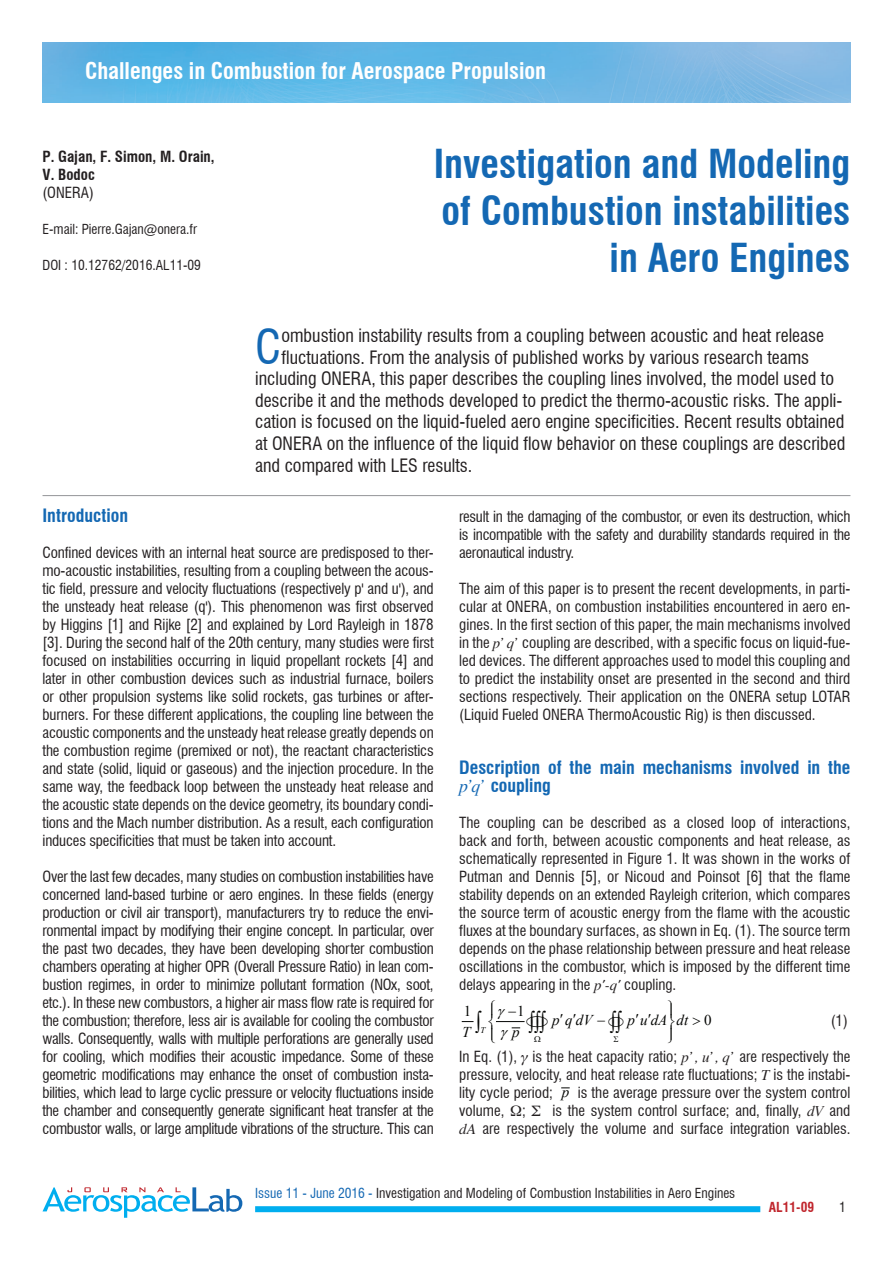
<style>
.page{position:relative;width:893px;height:1263px;background:#fff}
.page>*{position:absolute;margin:0;border:0;box-sizing:border-box;transform-origin:0 0}
.t1{font:condensed 46.8px "Swiss 721 BT";color:#1468b3}
.t2{font:700 condensed 39px/46.8px "Swiss 721 BT";color:#1468b3;text-align:right}
.t3{font:700 condensed 22.5px "Swiss 721 BT";color:#fff}
.t4{font:22.5px "Symbol";color:#040503}
.t5{font:condensed 18px "Swiss 721 BT";color:#231f20}
.t6{font:700 condensed 18px/18px "Swiss 721 BT";color:#1468b3}
.t7{font:condensed 15px/18px "Swiss 721 BT";color:#231f20;text-align:justify}
.t8{font:700 condensed 15px/18px "Swiss 721 BT";color:#231f20}
.t9{font:italic 15px "Times New Roman";letter-spacing:.11em;color:#040503}
.t10{font:15px "Times New Roman";color:#040503}
.t11{font:condensed 13.5px "Swiss 721 BT";color:#231f20}
.t12{font:700 condensed 13.5px "Swiss 721 BT";color:#c0262d}
.t13{font:italic 8.7px "Times New Roman";color:#040503}
.s1{font-family:"Times";font-style:italic;font-stretch:normal}
.s2{font-family:"Times";font-weight:400;font-style:italic;font-stretch:normal}
.s3{font-family:"Times New Roman";font-style:italic;font-stretch:normal;color:#040503}
.s4{color:#1468b3}
</style>
<div class="page">
<svg style="left:43px;top:1187px;width:199px;height:31px"></svg>
<div style="left:255px;top:1206px;width:505px;height:6px;background:#00aeef"></div>
<img style="left:43px;top:43px;width:807px;height:59px">
<hr style="left:43px;top:495px;width:807px;height:1px;background:#939598">
<svg style="left:496px;top:1021px;width:29px;height:8px"></svg>
<svg style="left:462px;top:1021px;width:12px;height:2px"></svg>
<h3 class="t3" style="left:85px;top:57px;width:463px">Challenges in Combustion for Aerospace Propulsion</h3>
<p class="t8" style="left:43px;top:148px;width:174px">P. Gajan, F. Simon, M. Orain,<br>V. Bodoc</p>
<p class="t7" style="left:43px;top:184px;width:53px">(ONERA)</p>
<p class="t11" style="left:43px;top:221px;width:156px">E-mail: Pierre.Gajan@onera.fr</p>
<p class="t11" style="left:43px;top:257px;width:160px">DOI : 10.12762/2016.AL11-09</p>
<h2 class="t2" style="left:434px;top:141px;width:418px">Investigation and Modeling of Combustion instabilities in Aero Engines</h2>
<h1 class="t1" style="left:255px;top:319px;width:28px">C</h1>
<p class="t5" style="left:282px;top:325px;width:544px">ombustion instability results from a coupling between acoustic and heat release</p>
<p class="t5" style="left:282px;top:346px;width:529px">fluctuations. From the analysis of published works by various research teams</p>
<p class="t5" style="left:255px;top:368px;width:580px">including ONERA, this paper describes the coupling lines involved, the model used to</p>
<p class="t5" style="left:255px;top:389px;width:589px">describe it and the methods developed to predict the thermo-acoustic risks. The appli-</p>
<p class="t5" style="left:255px;top:411px;width:591px">cation is focused on the liquid-fueled aero engine specificities. Recent results obtained</p>
<p class="t5" style="left:255px;top:433px;width:592px">at ONERA on the influence of the liquid flow behavior on these couplings are described</p>
<p class="t5" style="left:255px;top:454px;width:219px">and compared with LES results.</p>
<p class="t6" style="left:43px;top:506px;width:87px">Introduction</p>
<p class="t7" style="left:43px;top:544px;width:393px">Confined devices with an internal heat source are predisposed to ther&shy;mo-acoustic instabilities, resulting from a coupling between the acous&shy;tic field, pressure and velocity fluctuations (respectively p' and u'), and the unsteady heat release (q'). This phenomenon was first observed by Higgins [1] and Rijke [2] and explained by Lord Rayleigh in 1878 [3]. During the second half of the 20th century, many studies were first focused on instabilities occurring in liquid propellant rockets [4] and later in other combustion devices such as industrial furnace, boilers or other propulsion systems like solid rockets, gas turbines or after&shy;burners. For these different applications, the coupling line between the acoustic components and the unsteady heat release greatly depends on the combustion regime (premixed or not), the reactant characteristics and state (solid, liquid or gaseous) and the injection procedure. In the same way, the feedback loop between the unsteady heat release and the acoustic state depends on the device geometry, its boundary condi&shy;tions and the Mach number distribution. As a result, each configuration induces specificities that must be taken into account.</p>
<p class="t7" style="left:43px;top:868px;width:393px">Over the last few decades, many studies on combustion instabilities have concerned land-based turbine or aero engines. In these fields (energy production or civil air transport), manufacturers try to reduce the envi&shy;ronmental impact by modifying their engine concept. In particular, over the past two decades, they have been developing shorter combustion chambers operating at higher OPR (Overall Pressure Ratio) in lean com&shy;bustion regimes, in order to minimize pollutant formation (NOx, soot, etc.). In these new combustors, a higher air mass flow rate is required for the combustion; therefore, less air is available for cooling the combustor walls. Consequently, walls with multiple perforations are generally used for cooling, which modifies their acoustic impedance. Some of these geometric modifications may enhance the onset of combustion insta&shy;bilities, which lead to large cyclic pressure or velocity fluctuations inside the chamber and consequently generate significant heat transfer at the combustor walls, or large amplitude vibrations of the structure. This can</p>
<p class="t7" style="left:459px;top:508px;width:393px">result in the damaging of the combustor, or even its destruction, which is incompatible with the safety and durability standards required in the aeronautical industry.</p>
<p class="t7" style="left:459px;top:580px;width:393px">The aim of this paper is to present the recent developments, in parti&shy;cular at ONERA, on combustion instabilities encountered in aero en&shy;gines. In the first section of this paper, the main mechanisms involved in the <span class="s1">p’ q’</span> coupling are described, with a specific focus on liquid-fue&shy;led devices. The different approaches used to model this coupling and to predict the instability onset are presented in the second and third sections respectively. Their application on the ONERA setup LOTAR (Liquid Fueled ONERA ThermoAcoustic Rig) is then discussed.</p>
<p class="t6" style="left:459px;top:758px;width:393px">Description of the main mechanisms involved in the <span class="s2">p’q’</span> coupling</p>
<p class="t7" style="left:459px;top:814px;width:393px">The coupling can be described as a closed loop of interactions, back and forth, between acoustic components and heat release, as schematically represented in Figure 1. It was shown in the works of Putman and Dennis [5], or Nicoud and Poinsot [6] that the flame stability depends on an extended Rayleigh criterion, which compares the source term of acoustic energy from the flame with the acoustic fluxes at the boundary surfaces, as shown in Eq. (1). The source term depends on the phase relationship between pressure and heat release oscillations in the combustor, which is imposed by the different time delays appearing in the <span class="s1">p'-q'</span> coupling.</p>
<p class="t10" style="left:464px;top:1001px;width:9px">1</p>
<p class="t10" style="left:508px;top:1001px;width:18px">−1</p>
<p class="t10" style="left:704px;top:1010px;width:9px">0</p>
<p class="t13" style="left:481px;top:1024px;width:6px">T</p>
<h3 class="t4" style="left:529px;top:1008px;width:19px">∫∫∫</h3>
<p class="t7" style="left:831px;top:1012px;width:19px">(1)</p>
<p class="t7" style="left:459px;top:1048px;width:393px">In Eq. (1), is the heat capacity ratio; <span class="s1">p’, u’, q’</span> are respectively the pressure, velocity, and heat release rate fluctuations; <span class="s1">T</span> is the instabi&shy;lity cycle period; <span class="s3">p</span> is the average pressure over the system control volume, ;</p>
<p class="t9" style="left:552px;top:1010px;width:55px">p qdV−</p>
<p class="t9" style="left:628px;top:1010px;width:62px">pudA dt</p>
<p class="t9" style="left:462px;top:1022px;width:10px">T</p>
<p class="t9" style="left:512px;top:1022px;width:9px">p</p>
<p class="t7" style="left:459px;top:1102px;width:393px;text-align:right">is the system control surface; and, finally, <span class="s1">dV</span> and<br><span class="s1">dA</span> are respectively the volume and surface integration variables.</p>
<p class="t11" style="left:255px;top:1185px;width:482px"><span class="s4">Issue 11 - June 2016 -</span> Investigation and Modeling of Combustion Instabilities in Aero Engines</p>
<p class="t12" style="left:769px;top:1199px;width:47px">AL11-09</p>
<p class="t11" style="left:839px;top:1199px;width:8px">1</p>
</div>
